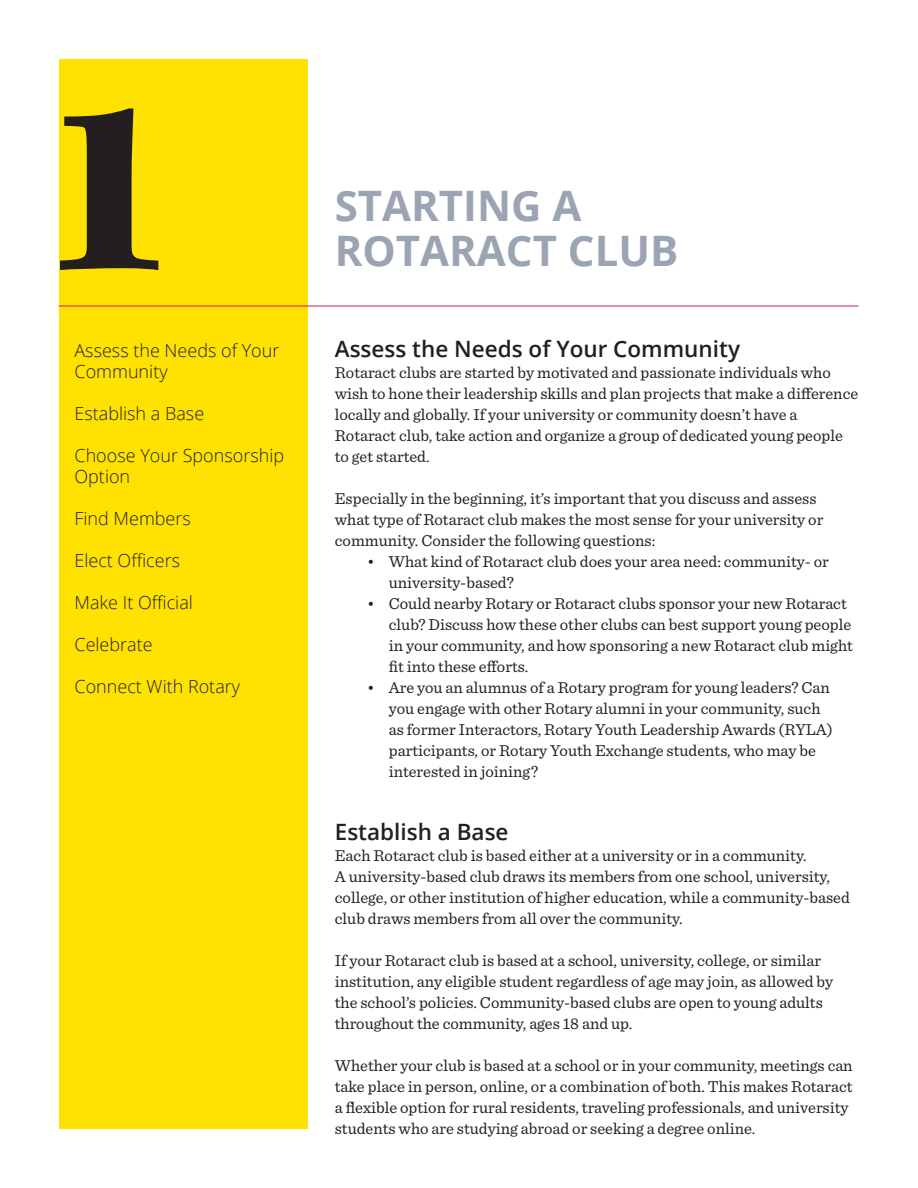
<style>
.page{position:relative;width:918px;height:1188px;background:#fff}
.page>*{position:absolute;margin:0;border:0;box-sizing:border-box;transform-origin:0 0}
.t1{font:900 237px "New Caledonia LT Std";color:#231f20}
.t2{font:700 42px/45px "Open Sans";color:#9aa4b3}
.t3{font:600 22.5px "Open Sans";color:#231f20}
.t4{font:300 18px/21px "Open Sans";color:#231f20}
.t5{font:16.5px/21px "Sentinel";color:#231f20}
</style>
<div class="page">
<div style="left:59px;top:59px;width:249px;height:1070px;background:#ffe201"></div>
<hr style="left:59px;top:306px;width:800px;height:1px;background:#d41968">
<h1 class="t1" style="left:34px;top:46px;width:146px">1</h1>
<p class="t4" style="left:75px;top:339px;width:206px">Assess the Needs of Your<br>Community</p>
<p class="t4" style="left:75px;top:402px;width:131px">Establish a Base</p>
<p class="t4" style="left:75px;top:444px;width:211px">Choose Your Sponsorship<br>Option</p>
<p class="t4" style="left:75px;top:507px;width:118px">Find Members</p>
<p class="t4" style="left:75px;top:549px;width:107px">Elect Officers</p>
<p class="t4" style="left:75px;top:591px;width:120px">Make It Official</p>
<p class="t4" style="left:75px;top:633px;width:80px">Celebrate</p>
<p class="t4" style="left:75px;top:675px;width:167px">Connect With Rotary</p>
<h2 class="t2" style="left:335px;top:183px;width:345px">STARTING A<br>ROTARACT CLUB</h2>
<h3 class="t3" style="left:335px;top:333px;width:407px">Assess the Needs of Your Community</h3>
<p class="t5" style="left:335px;top:361px;width:525px">Rotaract clubs are started by motivated and passionate individuals who wish to hone their leadership skills and plan projects that make a difference locally and globally. If your university or community doesn’t have a Rotaract club, take action and organize a group of dedicated young people to get started.</p>
<p class="t5" style="left:335px;top:487px;width:490px">Especially in the beginning, it’s important that you discuss and assess what type of Rotaract club makes the most sense for your university or community. Consider the following questions:</p>
<p class="t5" style="left:389px;top:550px;width:442px;text-indent:-22px">• What kind of Rotaract club does your area need: community- or university-based?</p>
<p class="t5" style="left:389px;top:592px;width:466px;text-indent:-22px">• Could nearby Rotary or Rotaract clubs sponsor your new Rotaract club? Discuss how these other clubs can best support young people in your community, and how sponsoring a new Rotaract club might fit into these efforts.</p>
<p class="t5" style="left:389px;top:676px;width:446px;text-indent:-22px">• Are you an alumnus of a Rotary program for young leaders? Can you engage with other Rotary alumni in your community, such as former Interactors, Rotary Youth Leadership Awards (RYLA) participants, or Rotary Youth Exchange students, who may be interested in joining?</p>
<h3 class="t3" style="left:335px;top:816px;width:175px">Establish a Base</h3>
<p class="t5" style="left:335px;top:844px;width:517px">Each Rotaract club is based either at a university or in a community.<br>A university-based club draws its members from one school, university, college, or other institution of higher education, while a community-based club draws members from all over the community.</p>
<p class="t5" style="left:335px;top:949px;width:500px">If your Rotaract club is based at a school, university, college, or similar institution, any eligible student regardless of age may join, as allowed by the school’s policies. Community-based clubs are open to young adults throughout the community, ages 18 and up.</p>
<p class="t5" style="left:335px;top:1054px;width:519px">Whether your club is based at a school or in your community, meetings can take place in person, online, or a combination of both. This makes Rotaract a flexible option for rural residents, traveling professionals, and university students who are studying abroad or seeking a degree online.</p>
</div>
